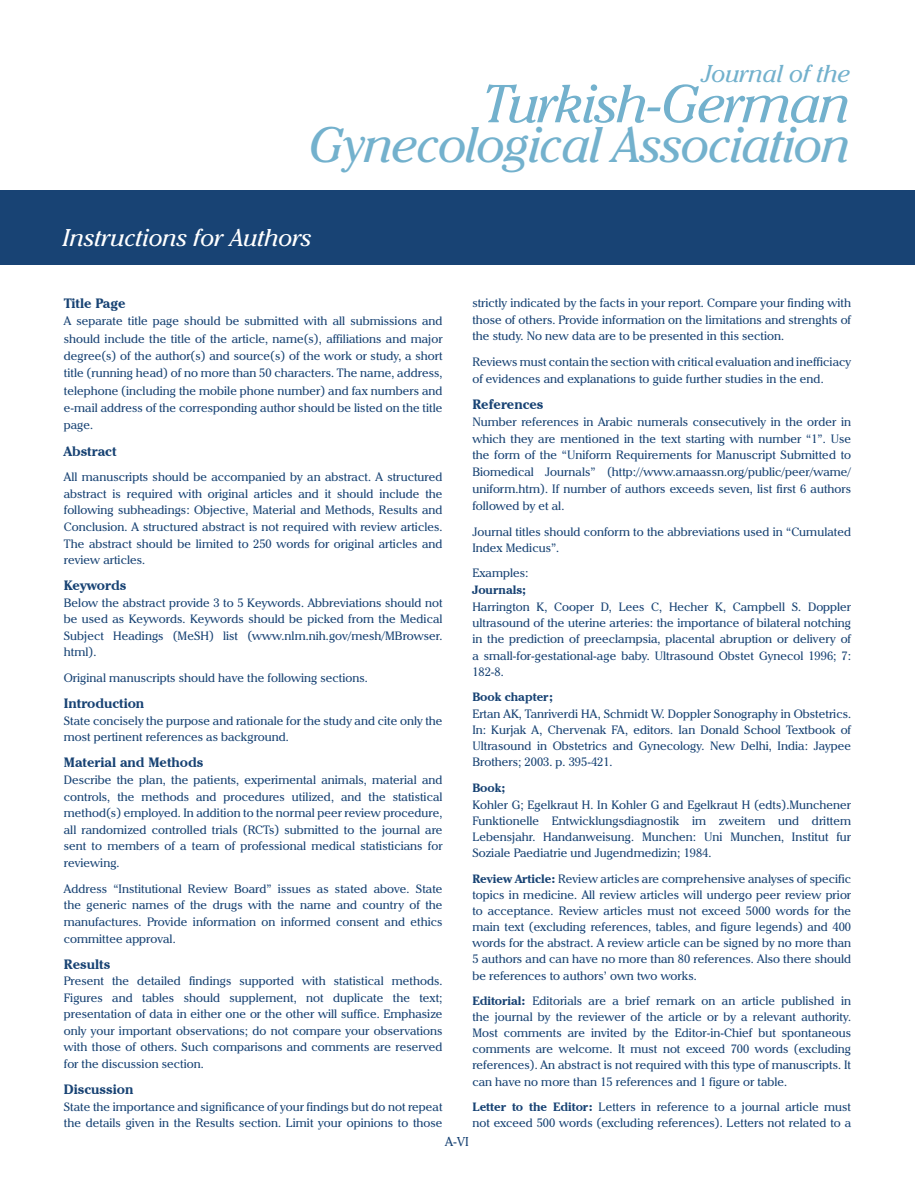
<style>
.page{position:relative;width:915px;height:1191px;background:#fff}
.page>*{position:absolute;margin:0;border:0;box-sizing:border-box;transform-origin:0 0}
.t1{font:italic 52.8px "Cheltenham IT Cby BT";letter-spacing:-.025em;color:#73b1cd}
.t2{font:italic 49.35px "Cheltenham IT Cby BT";letter-spacing:-.025em;color:#73b1cd}
.t3{font:italic 24.15px "Cheltenham IT Cby BT";color:#73b1cd}
.ABSTRACT{font:italic 24px "Cheltenham IT Cby BT";color:#fff}
.ABSTRACT-2{font:700 13.5px "Cheltenham IT Cby BT";color:#184374}
.t4{font:12.75px "Cheltenham IT Cby BT";color:#184374}
.ABSTRACT-3{font:12px/16.6px "Cheltenham IT Cby BT";color:#184374;text-align:justify}
.ABSTRACT-4{font:700 12px "Cheltenham IT Cby BT";color:#184374}
.s1{font-weight:700}
</style>
<div class="page">
<div style="left:0;top:190px;width:914px;height:75px;background:#184374"></div>
<h3 class="t3" style="left:702px;top:59px;width:150px">Journal of the</h3>
<h1 class="t1" style="left:482px;top:71px;width:369px">Turkish-German</h1>
<h2 class="t2" style="left:309px;top:114px;width:543px">Gynecological Association</h2>
<p class="ABSTRACT" style="left:63px;top:223px;width:250px">Instructions for Authors</p>
<p class="ABSTRACT-2" style="left:64px;top:295px;width:63px">Title Page</p>
<p class="ABSTRACT-3" style="left:64px;top:312px;width:380px;line-height:17.4px">A separate title page should be submitted with all submissions and should include the title of the article, name(s), affiliations and major degree(s) of the author(s) and source(s) of the work or study, a short title (running head) of no more than 50 characters. The name, address, telephone (including the mobile phone number) and fax numbers and e-mail address of the corresponding author should be listed on the title page.</p>
<p class="ABSTRACT-2" style="left:64px;top:443px;width:54px">Abstract</p>
<p class="ABSTRACT-3" style="left:64px;top:468px;width:380px">All manuscripts should be accompanied by an abstract. A structured abstract is required with original articles and it should include the following subheadings: Objective, Material and Methods, Results and Conclusion. A structured abstract is not required with review articles.<br>The abstract should be limited to 250 words for original articles and review articles.</p>
<p class="ABSTRACT-2" style="left:64px;top:577px;width:64px">Keywords</p>
<p class="ABSTRACT-3" style="left:64px;top:594px;width:380px">Below the abstract provide 3 to 5 Keywords. Abbreviations should not be used as Keywords. Keywords should be picked from the Medical Subject Headings (MeSH) list (www.nlm.nih.gov/mesh/MBrowser. html).</p>
<p class="ABSTRACT-3" style="left:64px;top:669px;width:305px">Original manuscripts should have the following sections.</p>
<p class="ABSTRACT-2" style="left:64px;top:695px;width:82px">Introduction</p>
<p class="ABSTRACT-3" style="left:64px;top:712px;width:380px">State concisely the purpose and rationale for the study and cite only the most pertinent references as background.</p>
<p class="ABSTRACT-2" style="left:64px;top:754px;width:141px">Material and Methods</p>
<p class="ABSTRACT-3" style="left:64px;top:771px;width:380px">Describe the plan, the patients, experimental animals, material and controls, the methods and procedures utilized, and the statistical method(s) employed. In addition to the normal peer review procedure, all randomized controlled trials (RCTs) submitted to the journal are sent to members of a team of professional medical statisticians for reviewing.</p>
<p class="ABSTRACT-3" style="left:64px;top:880px;width:380px">Address “Institutional Review Board” issues as stated above. State the generic names of the drugs with the name and country of the manufactures. Provide information on informed consent and ethics committee approval.</p>
<p class="ABSTRACT-2" style="left:64px;top:955px;width:48px">Results</p>
<p class="ABSTRACT-3" style="left:64px;top:972px;width:380px">Present the detailed findings supported with statistical methods.<br>Figures and tables should supplement, not duplicate the text; presentation of data in either one or the other will suffice. Emphasize only your important observations; do not compare your observations with those of others. Such comparisons and comments are reserved for the discussion section.</p>
<p class="ABSTRACT-2" style="left:64px;top:1081px;width:71px">Discussion</p>
<p class="ABSTRACT-3" style="left:64px;top:1097px;width:380px">State the importance and significance of your findings but do not repeat the details given in the Results section. Limit your opinions to those</p>
<p class="ABSTRACT-3" style="left:472px;top:294px;width:380px">strictly indicated by the facts in your report. Compare your finding with those of others. Provide information on the limitations and strenghts of the study. No new data are to be presented in this section.</p>
<p class="ABSTRACT-3" style="left:472px;top:354px;width:380px">Reviews must contain the section with critical evaluation and inefficiacy of evidences and explanations to guide further studies in the end.</p>
<p class="ABSTRACT-2" style="left:472px;top:396px;width:73px">References</p>
<p class="ABSTRACT-3" style="left:472px;top:413px;width:380px">Number references in Arabic numerals consecutively in the order in which they are mentioned in the text starting with number “1”. Use the form of the “Uniform Requirements for Manuscript Submitted to Biomedical Journals” (http://www.amaassn.org/public/peer/wame/ uniform.htm). If number of authors exceeds seven, list first 6 authors followed by et al.</p>
<p class="ABSTRACT-3" style="left:472px;top:523px;width:380px;line-height:16px">Journal titles should conform to the abbreviations used in “Cumulated<br>Index Medicus”.</p>
<p class="ABSTRACT-3" style="left:472px;top:564px;width:58px">Examples:</p>
<p class="ABSTRACT-4" style="left:472px;top:582px;width:55px">Journals;</p>
<p class="ABSTRACT-3" style="left:472px;top:598px;width:380px;line-height:16px">Harrington K, Cooper D, Lees C, Hecher K, Campbell S. Doppler ultrasound of the uterine arteries: the importance of bilateral notching in the prediction of preeclampsia, placental abruption or delivery of a small-for-gestational-age baby. Ultrasound Obstet Gynecol 1996; 7:<br>182-8.</p>
<p class="ABSTRACT-4" style="left:472px;top:689px;width:82px">Book chapter;</p>
<p class="ABSTRACT-3" style="left:472px;top:705px;width:380px;line-height:16px">Ertan AK, Tanriverdi HA, Schmidt W. Doppler Sonography in Obstetrics.<br>In: Kurjak A, Chervenak FA, editors. Ian Donald School Textbook of Ultrasound in Obstetrics and Gynecology. New Delhi, India: Jaypee Brothers; 2003. p. 395-421.</p>
<p class="ABSTRACT-4" style="left:472px;top:780px;width:35px">Book;</p>
<p class="ABSTRACT-3" style="left:472px;top:796px;width:380px;line-height:16px">Kohler G; Egelkraut H. In Kohler G and Egelkraut H (edts).Munchener Funktionelle Entwicklungsdiagnostik im zweitem und drittem Lebensjahr. Handanweisung. Munchen: Uni Munchen, Institut fur Soziale Paediatrie und Jugendmedizin; 1984.</p>
<p class="ABSTRACT-3" style="left:472px;top:870px;width:380px;line-height:16px"><span class="s1">Review Article:</span> Review articles are comprehensive analyses of specific topics in medicine. All review articles will undergo peer review prior to acceptance. Review articles must not exceed 5000 words for the main text (excluding references, tables, and figure legends) and 400 words for the abstract. A review article can be signed by no more than 5 authors and can have no more than 80 references. Also there should be references to authors’ own two works.</p>
<p class="ABSTRACT-3" style="left:472px;top:992px;width:380px;line-height:16px"><span class="s1">Editorial:</span> Editorials are a brief remark on an article published in the journal by the reviewer of the article or by a relevant authority.<br>Most comments are invited by the Editor-in-Chief but spontaneous comments are welcome. It must not exceed 700 words (excluding references). An abstract is not required with this type of manuscripts. It can have no more than 15 references and 1 figure or table.</p>
<p class="ABSTRACT-3" style="left:472px;top:1098px;width:380px;line-height:16px"><span class="s1">Letter to the Editor:</span> Letters in reference to a journal article must not exceed 500 words (excluding references). Letters not related to a</p>
<p class="t4" style="left:445px;top:1133px;width:25px">A-VI</p>
</div>
